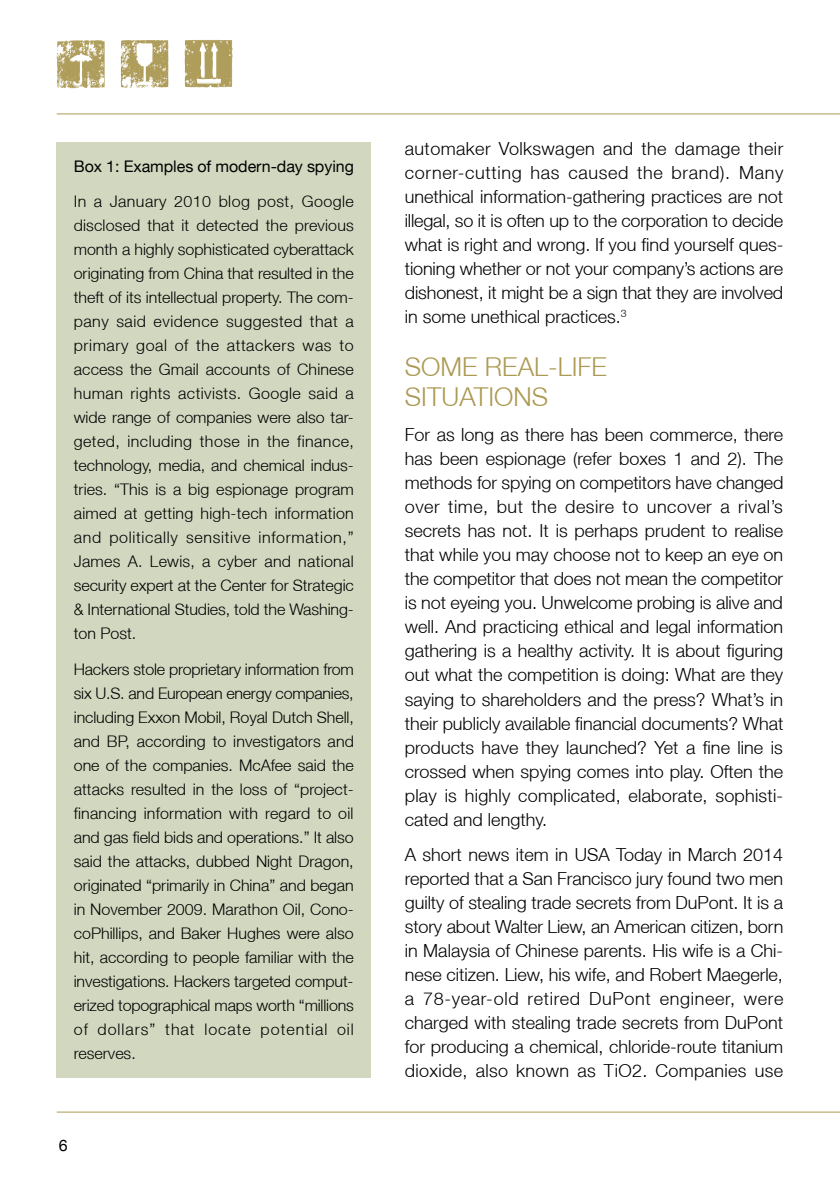
<style>
.page{position:relative;width:840px;height:1191px;background:#fff}
.page>*{position:absolute;margin:0;border:0;box-sizing:border-box;transform-origin:0 0}
.t1{font:300 26px/30px "Helvetica Neue LT";color:#ac9953}
.t2{font:300 18px/24px "Helvetica Neue LT";color:#000;text-align:justify}
.t3{font:300 16px/24px "Helvetica Neue LT";letter-spacing:-.005em;color:#000;text-align:justify}
.t4{font:16px "Helvetica Neue LT";letter-spacing:-.005em;color:#000}
</style>
<div class="page">
<hr style="left:57px;top:1111px;width:782px;height:1px;background:#ac9953">
<hr style="left:57px;top:113px;width:782px;height:1px;background:#ac9953">
<img style="left:184px;top:40px;width:49px;height:47px">
<div style="left:57px;top:142px;width:313px;height:935px;background:#d2d8c0"></div>
<p class="t4" style="left:74px;top:157px;width:281px">Box 1: Examples of modern-day spying</p>
<p class="t3" style="left:74px;top:189px;width:281px">In a January 2010 blog post, Google disclosed that it detected the previous month a highly sophisticated cyberattack originating from China that resulted in the theft of its intellectual property. The com&shy;pany said evidence suggested that a primary goal of the attackers was to access the Gmail accounts of Chinese human rights activists. Google said a wide range of companies were also tar&shy;geted, including those in the finance, technology, media, and chemical indus&shy;tries. “This is a big espionage program aimed at getting high-tech information and politically sensitive information,” James A. Lewis, a cyber and national security expert at the Center for Strategic &amp; International Studies, told the Washing&shy;ton Post.</p>
<p class="t3" style="left:74px;top:656px;width:281px">Hackers stole proprietary information from six U.S. and European energy companies, including Exxon Mobil, Royal Dutch Shell, and BP, according to investigators and one of the companies. McAfee said the attacks resulted in the loss of “project&shy;financing information with regard to oil and gas field bids and operations.” It also said the attacks, dubbed Night Dragon, originated “primarily in China” and began in November 2009. Marathon Oil, Cono&shy;coPhillips, and Baker Hughes were also hit, according to people familiar with the investigations. Hackers targeted comput&shy;erized topographical maps worth “millions of dollars” that locate potential oil reserves.</p>
<p class="t4" style="left:59px;top:1136px;width:10px">6</p>
<p class="t2" style="left:404px;top:136px;width:380px">automaker Volkswagen and the damage their corner-cutting has caused the brand). Many unethical information-gathering practices are not illegal, so it is often up to the corporation to decide what is right and wrong. If you find yourself ques&shy;tioning whether or not your company’s actions are dishonest, it might be a sign that they are involved in some unethical practices.<sup>3</sup></p>
<h1 class="t1" style="left:404px;top:351px;width:203px">SOME REAL-LIFE<br>SITUATIONS</h1>
<p class="t2" style="left:404px;top:422px;width:380px">For as long as there has been commerce, there has been espionage (refer boxes 1 and 2). The methods for spying on competitors have changed over time, but the desire to uncover a rival’s secrets has not. It is perhaps prudent to realise that while you may choose not to keep an eye on the competitor that does not mean the competitor is not eyeing you. Unwelcome probing is alive and well. And practicing ethical and legal information gathering is a healthy activity. It is about figuring out what the competition is doing: What are they saying to shareholders and the press? What’s in their publicly available financial documents? What products have they launched? Yet a fine line is crossed when spying comes into play. Often the play is highly complicated, elaborate, sophisti&shy;cated and lengthy.</p>
<p class="t2" style="left:404px;top:842px;width:380px">A short news item in USA Today in March 2014 reported that a San Francisco jury found two men guilty of stealing trade secrets from DuPont. It is a story about Walter Liew, an American citizen, born in Malaysia of Chinese parents. His wife is a Chi&shy;nese citizen. Liew, his wife, and Robert Maegerle, a 78-year-old retired DuPont engineer, were charged with stealing trade secrets from DuPont for producing a chemical, chloride-route titanium dioxide, also known as TiO2. Companies use</p>
</div>
